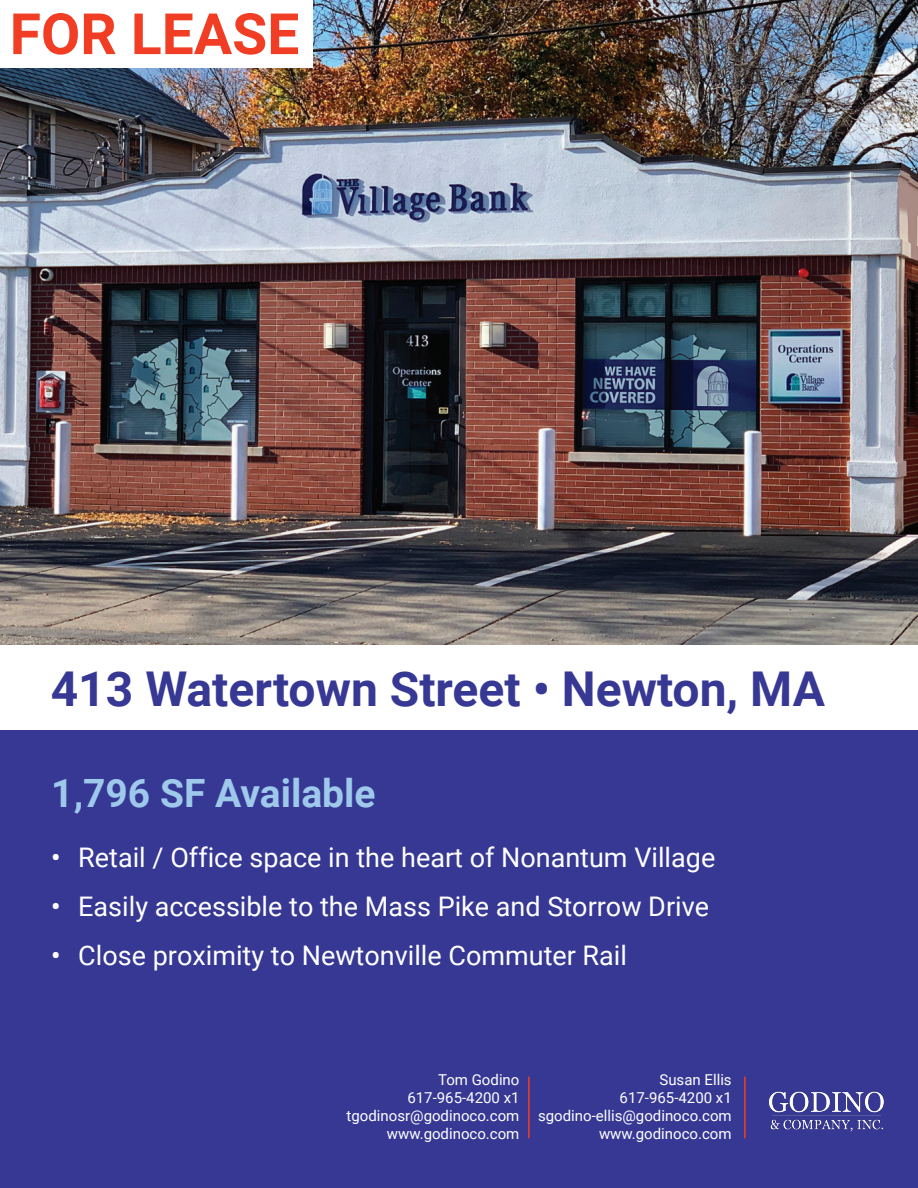
<style>
.page{position:relative;width:918px;height:1188px;background:#fff}
.page>*{position:absolute;margin:0;border:0;box-sizing:border-box;transform-origin:0 0}
.t1{font:700 57px "Roboto";color:#f03d24}
.t2{font:700 48px "Roboto";color:#363894}
.t3{font:700 39px "Roboto";color:#9ec9eb}
.t4{font:27px "Roboto";color:#fff}
.t5{font:15px "Roboto";color:#fff}
.s1{font-weight:500}
</style>
<div class="page">
<img style="left:0;top:0;width:918px;height:645px">
<div style="left:0;top:0;width:312px;height:68px;background:#fff"></div>
<div style="left:0;top:730px;width:918px;height:458px;background:#363894"></div>
<img style="left:769px;top:1091px;width:115px;height:41px">
<hr style="left:744px;top:1077px;width:2px;height:61px;background:#f03d24">
<hr style="left:528px;top:1077px;width:2px;height:61px;background:#f03d24">
<p class="t1" style="left:10px;top:-6px;width:291px">FOR LEASE</p>
<p class="t2" style="left:51px;top:655px;width:776px">413 Watertown Street • Newton, MA</p>
<p class="t3" style="left:51px;top:766px;width:326px">1,796 SF Available</p>
<p class="t4" style="left:51px;top:838px;width:666px"><span class="s1">•</span> Retail / Office space in the heart of Nonantum Village</p>
<p class="t4" style="left:51px;top:888px;width:659px"><span class="s1">•</span> Easily accessible to the Mass Pike and Storrow Drive</p>
<p class="t4" style="left:51px;top:937px;width:577px"><span class="s1">•</span> Close proximity to Newtonville Commuter Rail</p>
<p class="t5" style="left:438px;top:1069px;width:83px">Tom Godino</p>
<p class="t5" style="left:407px;top:1087px;width:114px">617-965-4200 x1</p>
<p class="t5" style="left:347px;top:1105px;width:174px">tgodinosr@godinoco.com</p>
<p class="t5" style="left:387px;top:1123px;width:134px">www.godinoco.com</p>
<p class="t5" style="left:659px;top:1069px;width:74px">Susan Ellis</p>
<p class="t5" style="left:620px;top:1087px;width:114px">617-965-4200 x1</p>
<p class="t5" style="left:538px;top:1105px;width:195px">sgodino-ellis@godinoco.com</p>
<p class="t5" style="left:599px;top:1123px;width:134px">www.godinoco.com</p>
</div>
